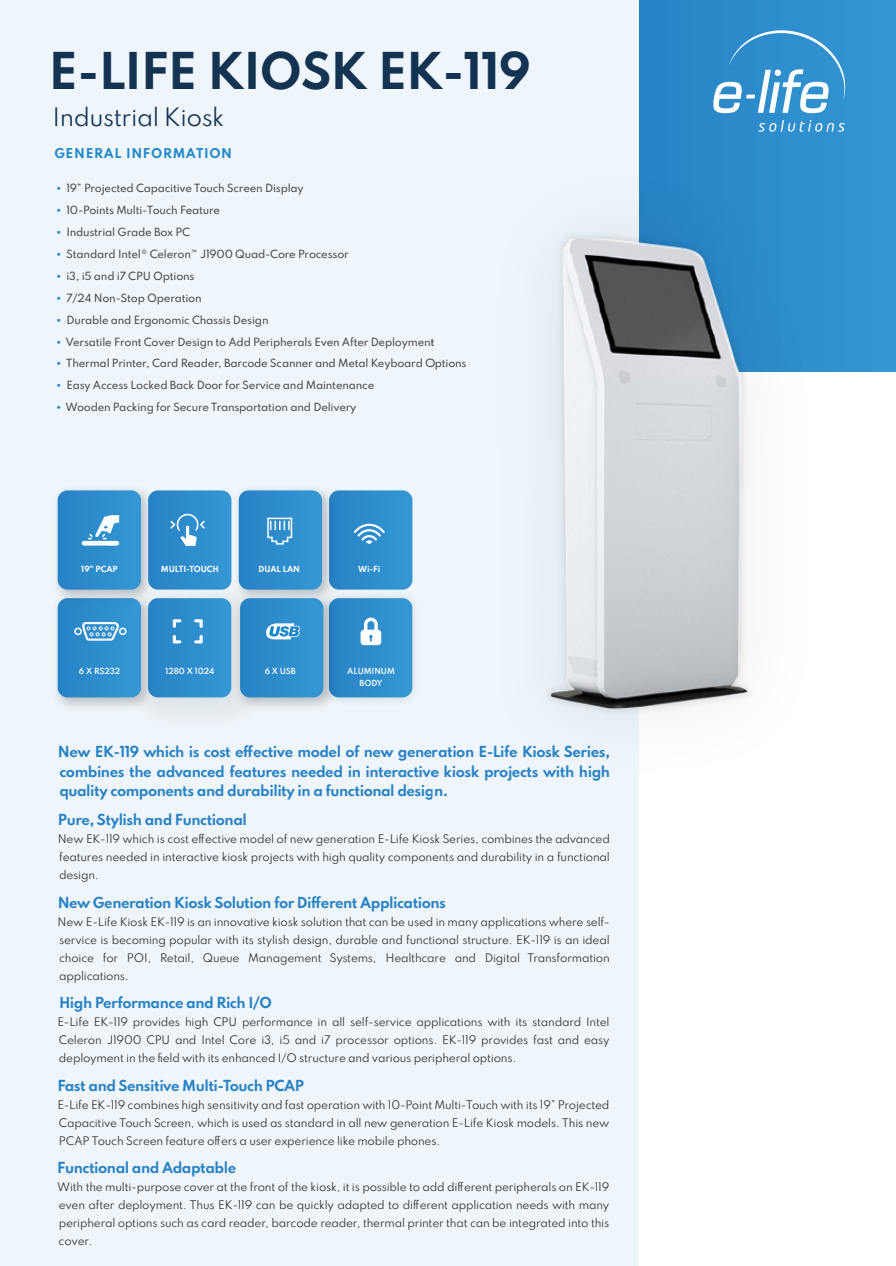
<style>
.page{position:relative;width:896px;height:1266px;background:#fff}
.page>*{position:absolute;margin:0;border:0;box-sizing:border-box;transform-origin:0 0}
.t1{font:700 45px "Spartan";letter-spacing:-.025em;color:#143352}
.t2{font:22.5px "Spartan";letter-spacing:-.025em;color:#143352}
.t3{font:700 13.5px/19.5px "Spartan";letter-spacing:-.035em;color:#2782c5;text-align:justify}
.t4{font:700 12px "Spartan";letter-spacing:.055em;color:#2188c9}
.t5{font:10.5px/18px "Spartan";letter-spacing:-.02em;color:#2b2b2b;text-align:justify}
.t6{font:500 10.05px "Spartan";letter-spacing:-.02em;color:#474747}
.t7{font:600 7.5px/12.1px "Spartan";letter-spacing:-.01em;color:#fff;text-align:center}
.t8{font:700 7.5px "Spartan";letter-spacing:-.01em;color:#fff}
.s1{font-family:"Century Gothic";font-weight:400;color:#2188c9}
</style>
<div class="page">
<div style="left:635px;top:0;width:261px;height:372px;background:linear-gradient(to right,#2782c5,#3497d3)"></div>
<div style="left:0;top:0;width:638px;height:1266px;background:#eff6fb"></div>
<svg style="left:713px;top:24px;width:138px;height:89px;background:#51a0d5"></svg>
<img style="left:56px;top:607px;width:74px;height:100px">
<img style="left:56px;top:489px;width:92px;height:118px">
<img style="left:322px;top:584px;width:92px;height:116px">
<img style="left:130px;top:581px;width:109px;height:126px">
<img style="left:139px;top:589px;width:92px;height:124px">
<img style="left:231px;top:589px;width:109px;height:123px">
<svg style="left:148px;top:490px;width:83px;height:100px;background:#3892ce"></svg>
<svg style="left:239px;top:490px;width:83px;height:100px;background:#3691ce"></svg>
<svg style="left:58px;top:490px;width:83px;height:100px;background:#3c94cf"></svg>
<svg style="left:58px;top:598px;width:83px;height:99px;background:#3892ce"></svg>
<svg style="left:329px;top:490px;width:83px;height:100px;background:#3690cd"></svg>
<svg style="left:148px;top:598px;width:83px;height:99px;background:#3490cd"></svg>
<img style="left:638px;top:119px;width:229px;height:710px">
<img style="left:547px;top:226px;width:215px;height:495px">
<img style="left:550px;top:238px;width:199px;height:470px">
<svg style="left:329px;top:598px;width:83px;height:99px;background:#3992ce"></svg>
<svg style="left:240px;top:598px;width:83px;height:99px;background:#3691ce"></svg>
<h1 class="t1" style="left:49px;top:38px;width:484px">E-LIFE KIOSK EK-119</h1>
<h2 class="t2" style="left:53px;top:100px;width:174px">Industrial Kiosk</h2>
<p class="t4" style="left:54px;top:145px;width:179px">GENERAL INFORMATION</p>
<p class="t6" style="left:56px;top:181px;width:250px"><span class="s1">•</span> 19” Projected Capacitive Touch Screen Display</p>
<p class="t6" style="left:56px;top:203px;width:166px"><span class="s1">•</span> 10-Points Multi-Touch Feature</p>
<p class="t6" style="left:56px;top:224px;width:136px"><span class="s1">•</span> Industrial Grade Box PC</p>
<p class="t6" style="left:56px;top:246px;width:295px"><span class="s1">•</span> Standard Intel® Celeron™ J1900 Quad-Core Processor</p>
<p class="t6" style="left:56px;top:268px;width:140px"><span class="s1">•</span> i3, i5 and i7 CPU Options</p>
<p class="t6" style="left:56px;top:290px;width:147px"><span class="s1">•</span> 7/24 Non-Stop Operation</p>
<p class="t6" style="left:56px;top:312px;width:214px"><span class="s1">•</span> Durable and Ergonomic Chassis Design</p>
<p class="t6" style="left:56px;top:334px;width:380px"><span class="s1">•</span> Versatile Front Cover Design to Add Peripherals Even After Deployment</p>
<p class="t6" style="left:56px;top:356px;width:412px"><span class="s1">•</span> Thermal Printer, Card Reader, Barcode Scanner and Metal Keyboard Options</p>
<p class="t6" style="left:56px;top:378px;width:320px"><span class="s1">•</span> Easy Access Locked Back Door for Service and Maintenance</p>
<p class="t6" style="left:56px;top:400px;width:302px"><span class="s1">•</span> Wooden Packing for Secure Transportation and Delivery</p>
<p class="t8" style="left:81px;top:563px;width:38px">19” PCAP</p>
<p class="t8" style="left:161px;top:563px;width:60px">MULTI-TOUCH</p>
<p class="t8" style="left:259px;top:563px;width:43px">DUAL LAN</p>
<p class="t8" style="left:358px;top:563px;width:24px">Wi-Fi</p>
<p class="t7" style="left:79px;top:664px;width:43px">6 X RS232</p>
<p class="t7" style="left:165px;top:664px;width:50px">1280 X 1024</p>
<p class="t7" style="left:265px;top:664px;width:33px">6 X USB</p>
<p class="t7" style="left:347px;top:664px;width:49px">ALUMINUM<br>BODY</p>
<p class="t3" style="left:58px;top:742px;width:554px">New EK-119 which is cost effective model of new generation E-Life Kiosk Series, combines the advanced features needed in interactive kiosk projects with high quality components and durability in a functional design.</p>
<p class="t3" style="left:58px;top:809px;width:191px">Pure, Stylish and Functional</p>
<p class="t5" style="left:58px;top:829px;width:554px">New EK-119 which is cost effective model of new generation E-Life Kiosk Series, combines the advanced features needed in interactive kiosk projects with high quality components and durability in a functional design.</p>
<p class="t3" style="left:58px;top:892px;width:390px">New Generation Kiosk Solution for Different Applications</p>
<p class="t5" style="left:58px;top:912px;width:554px">New E-Life Kiosk EK-119 is an innovative kiosk solution that can be used in many applications where self&shy;service is becoming popular with its stylish design, durable and functional structure. EK-119 is an ideal choice for POI, Retail, Queue Management Systems, Healthcare and Digital Transformation applications.</p>
<p class="t3" style="left:59px;top:992px;width:214px">High Performance and Rich I/O</p>
<p class="t5" style="left:57px;top:1012px;width:554px">E-Life EK-119 provides high CPU performance in all self-service applications with its standard Intel Celeron J1900 CPU and Intel Core i3, i5 and i7 processor options. EK-119 provides fast and easy deployment in the field with its enhanced I/O structure and various peripheral options.</p>
<p class="t3" style="left:57px;top:1075px;width:248px">Fast and Sensitive Multi-Touch PCAP</p>
<p class="t5" style="left:57px;top:1095px;width:554px">E-Life EK-119 combines high sensitivity and fast operation with 10-Point Multi-Touch with its 19” Projected Capacitive Touch Screen, which is used as standard in all new generation E-Life Kiosk models. This new PCAP Touch Screen feature offers a user experience like mobile phones.</p>
<p class="t3" style="left:57px;top:1157px;width:180px">Functional and Adaptable</p>
<p class="t5" style="left:57px;top:1177px;width:554px">With the multi-purpose cover at the front of the kiosk, it is possible to add different peripherals on EK-119 even after deployment. Thus EK-119 can be quickly adapted to different application needs with many peripheral options such as card reader, barcode reader, thermal printer that can be integrated into this cover.</p>
</div>
